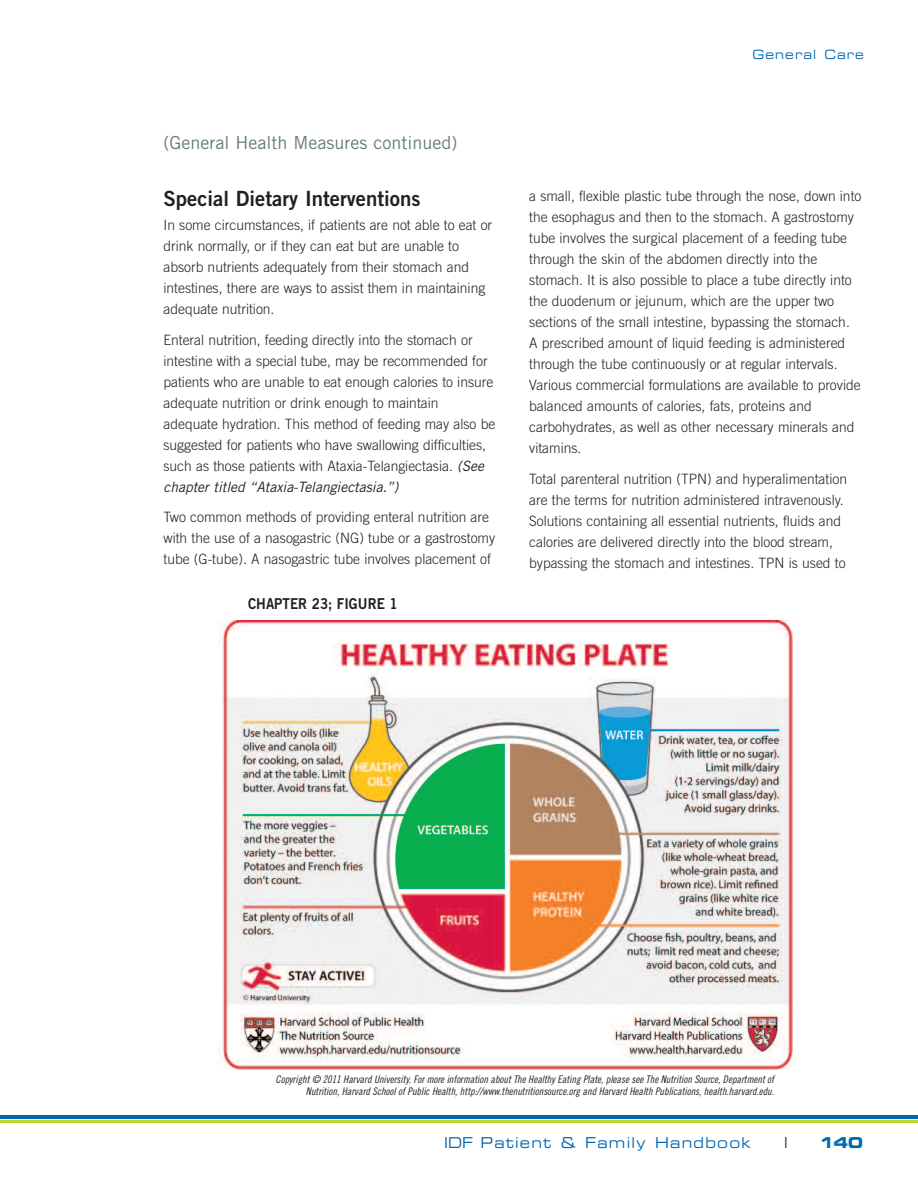
<style>
.page{position:relative;width:918px;height:1188px;background:#fff}
.page>*{position:absolute;margin:0;border:0;box-sizing:border-box;transform-origin:0 0}
.t1{font:21px "Trade Gothic Bold Two";color:#231f20}
.t2{font:18px "Trade Gothic";color:#657b80}
.t3{font:15px "Eurostile Extended Two";letter-spacing:.095em;color:#0168b3;scale:.89 1}
.t4{font:15px "Trade Gothic Bold Two";color:#231f20;scale:.9 1}
.t5{font:15px "Eurostile Bold Extended Two";color:#0168b3}
.t6{font:15px "Eurostile Extended Two";color:#231f20;scale:.89 1}
.t7{font:300 14.25px/21px "Trade Gothic LT";color:#231f20}
.t8{font:italic 14.25px "Trade Gothic";color:#231f20}
.t9{font:12.75px "Eurostile Extended Two";letter-spacing:.095em;color:#0168b3;scale:.89 1}
.t10{font:10.5px/12px "Trade Gothic Cond Eighteen Obl";color:#231f20;text-align:right}
.s1{font-family:"Trade Gothic";font-weight:400;font-style:italic}
</style>
<div class="page">
<hr style="left:0;top:1116px;width:918px;height:3px;background:#0168b3">
<hr style="left:0;top:1121px;width:918px;height:2px;background:#c1d72f">
<img style="left:218px;top:620px;width:574px;height:450px">
<p class="t2" style="left:164px;top:136px;width:296px">(General Health Measures continued)</p>
<h1 class="t1" style="left:163px;top:190px;width:258px">Special Dietary Interventions</h1>
<p class="t7" style="left:163px;top:216px;width:330px">In some circumstances, if patients are not able to eat or drink normally, or if they can eat but are unable to absorb nutrients adequately from their stomach and intestines, there are ways to assist them in maintaining adequate nutrition.</p>
<p class="t7" style="left:163px;top:330px;width:333px">Enteral nutrition, feeding directly into the stomach or intestine with a special tube, may be recommended for patients who are unable to eat enough calories to insure adequate nutrition or drink enough to maintain adequate hydration. This method of feeding may also be suggested for patients who have swallowing difficulties, such as those patients with Ataxia-Telangiectasia. <span class="s1">(See</span></p>
<p class="t8" style="left:163px;top:481px;width:236px">chapter titled “Ataxia-Telangiectasia.”)</p>
<p class="t7" style="left:163px;top:508px;width:333px">Two common methods of providing enteral nutrition are with the use of a nasogastric (NG) tube or a gastrostomy tube (G-tube). A nasogastric tube involves placement of</p>
<p class="t4" style="left:248px;top:598px;width:168px">CHAPTER 23; FIGURE 1</p>
<p class="t9" style="left:752px;top:50px;width:127px">General Care</p>
<p class="t7" style="left:529px;top:187px;width:334px">a small, flexible plastic tube through the nose, down into the esophagus and then to the stomach. A gastrostomy tube involves the surgical placement of a feeding tube through the skin of the abdomen directly into the stomach. It is also possible to place a tube directly into the duodenum or jejunum, which are the upper two sections of the small intestine, bypassing the stomach.<br>A prescribed amount of liquid feeding is administered through the tube continuously or at regular intervals.<br>Various commercial formulations are available to provide balanced amounts of calories, fats, proteins and carbohydrates, as well as other necessary minerals and vitamins.</p>
<p class="t7" style="left:529px;top:469px;width:319px">Total parenteral nutrition (TPN) and hyperalimentation are the terms for nutrition administered intravenously.<br>Solutions containing all essential nutrients, fluids and calories are delivered directly into the blood stream, bypassing the stomach and intestines. TPN is used to</p>
<p class="t10" style="left:276px;top:1074px;width:500px">Copyright © 2011 Harvard University. For more information about The Healthy Eating Plate, please see The Nutrition Source, Department of<br>Nutrition, Harvard School of Public Health, http://www.thenutritionsource.org and Harvard Health Publications, health.harvard.edu.</p>
<p class="t3" style="left:444px;top:1137px;width:347px">IDF Patient &amp; Family Handbook</p>
<p class="t6" style="left:784px;top:1137px;width:5px">|</p>
<p class="t5" style="left:819px;top:1137px;width:45px">140</p>
</div>
